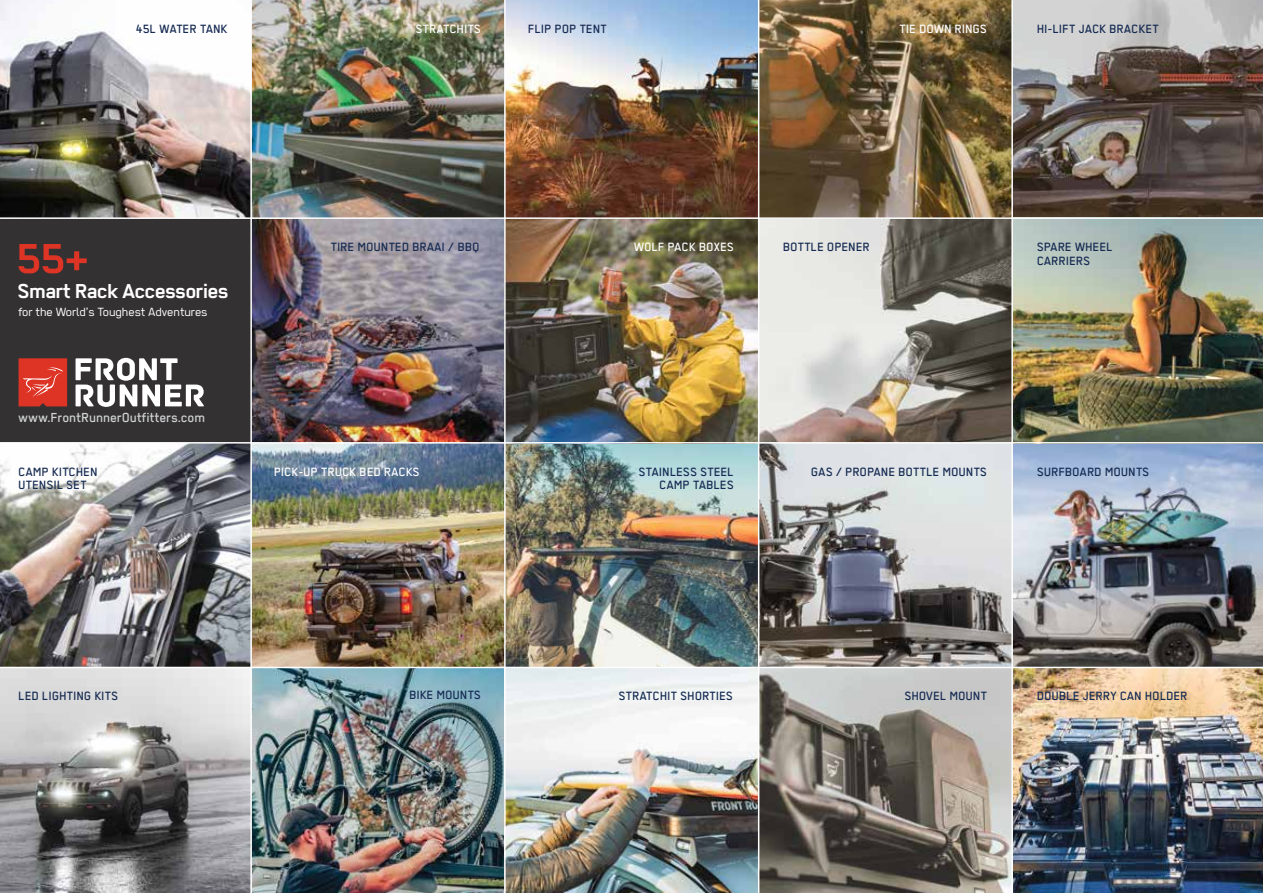
<style>
.page{position:relative;width:1263px;height:893px;background:#fff}
.page>*{position:absolute;margin:0;border:0;box-sizing:border-box;transform-origin:0 0}
.t1{font:700 47.1px "Regular";color:#dd3426;scale:1.06 1}
.t2{font:700 22.65px "Regular";letter-spacing:-.04em;color:#fff;scale:1.06 1}
.t3{font:500 14.7px "Regular";color:#d1d3d4}
.t4{font:500 13.5px/13.5px "Regular";color:#162b53}
.t5{font:500 13.5px "Regular";color:#fff}
.t6{font:500 13.5px/13.5px "Regular";color:#172c53}
.t7{font:13.35px "Regular";letter-spacing:-.02em;color:#fff;scale:1.06 1}
</style>
<div class="page">
<img style="left:1013px;top:0;width:250px;height:893px">
<img style="left:0;top:0;width:250px;height:217px">
<img style="left:0;top:444px;width:250px;height:223px">
<img style="left:506px;top:0;width:509px;height:217px">
<img style="left:506px;top:219px;width:505px;height:674px">
<img style="left:252px;top:0;width:252px;height:893px">
<img style="left:0;top:668px;width:250px;height:225px">
<div style="left:0;top:218px;width:251px;height:225px;background:#333132"></div>
<svg style="left:19px;top:358px;width:48px;height:48px;background:#dd4033"></svg>
<svg style="left:76px;top:358px;width:128px;height:49px"></svg>
<hr style="left:250px;top:0;width:2px;height:893px;background:#fff">
<hr style="left:758px;top:0;width:1px;height:893px;background:#fff">
<hr style="left:1011px;top:0;width:2px;height:893px;background:#fff">
<hr style="left:0;top:667px;width:1263px;height:1px;background:#fff">
<hr style="left:0;top:442px;width:1263px;height:2px;background:#fff">
<hr style="left:0;top:217px;width:1263px;height:2px;background:#fff">
<p class="t4" style="left:136px;top:21px;width:93px">45L WATER TANK</p>
<p class="t5" style="left:416px;top:21px;width:67px">STRATCHITS</p>
<p class="t4" style="left:528px;top:21px;width:80px">FLIP POP TENT</p>
<p class="t5" style="left:900px;top:21px;width:89px">TIE DOWN RINGS</p>
<p class="t4" style="left:1037px;top:21px;width:123px">HI-LIFT JACK BRACKET</p>
<h1 class="t1" style="left:16px;top:233px;width:72px">55+</h1>
<h2 class="t2" style="left:18px;top:279px;width:201px">Smart Rack Accessories</h2>
<p class="t7" style="left:18px;top:304px;width:180px">for the World’s Toughest Adventures</p>
<p class="t3" style="left:19px;top:409px;width:188px">www.FrontRunnerOutfitters.com</p>
<p class="t4" style="left:331px;top:240px;width:151px">TIRE MOUNTED BRAAI / BBQ</p>
<p class="t5" style="left:634px;top:240px;width:102px">WOLF PACK BOXES</p>
<p class="t4" style="left:783px;top:240px;width:89px">BOTTLE OPENER</p>
<p class="t4" style="left:1037px;top:240px;width:77px">SPARE WHEEL<br>CARRIERS</p>
<p class="t6" style="left:19px;top:465px;width:81px">CAMP KITCHEN<br>UTENSIL SET</p>
<p class="t5" style="left:274px;top:464px;width:147px">PICK-UP TRUCK BED RACKS</p>
<p class="t4" style="left:811px;top:465px;width:177px">GAS / PROPANE BOTTLE MOUNTS</p>
<p class="t4" style="left:1037px;top:465px;width:114px">SURFBOARD MOUNTS</p>
<p class="t4" style="left:639px;top:465px;width:97px;text-align:right">STAINLESS STEEL<br>CAMP TABLES</p>
<p class="t4" style="left:19px;top:689px;width:101px">LED LIGHTING KITS</p>
<p class="t6" style="left:409px;top:688px;width:73px">BIKE MOUNTS</p>
<p class="t4" style="left:619px;top:689px;width:116px">STRATCHIT SHORTIES</p>
<p class="t4" style="left:905px;top:689px;width:84px">SHOVEL MOUNT</p>
<p class="t4" style="left:1037px;top:689px;width:152px">DOUBLE JERRY CAN HOLDER</p>
</div>
